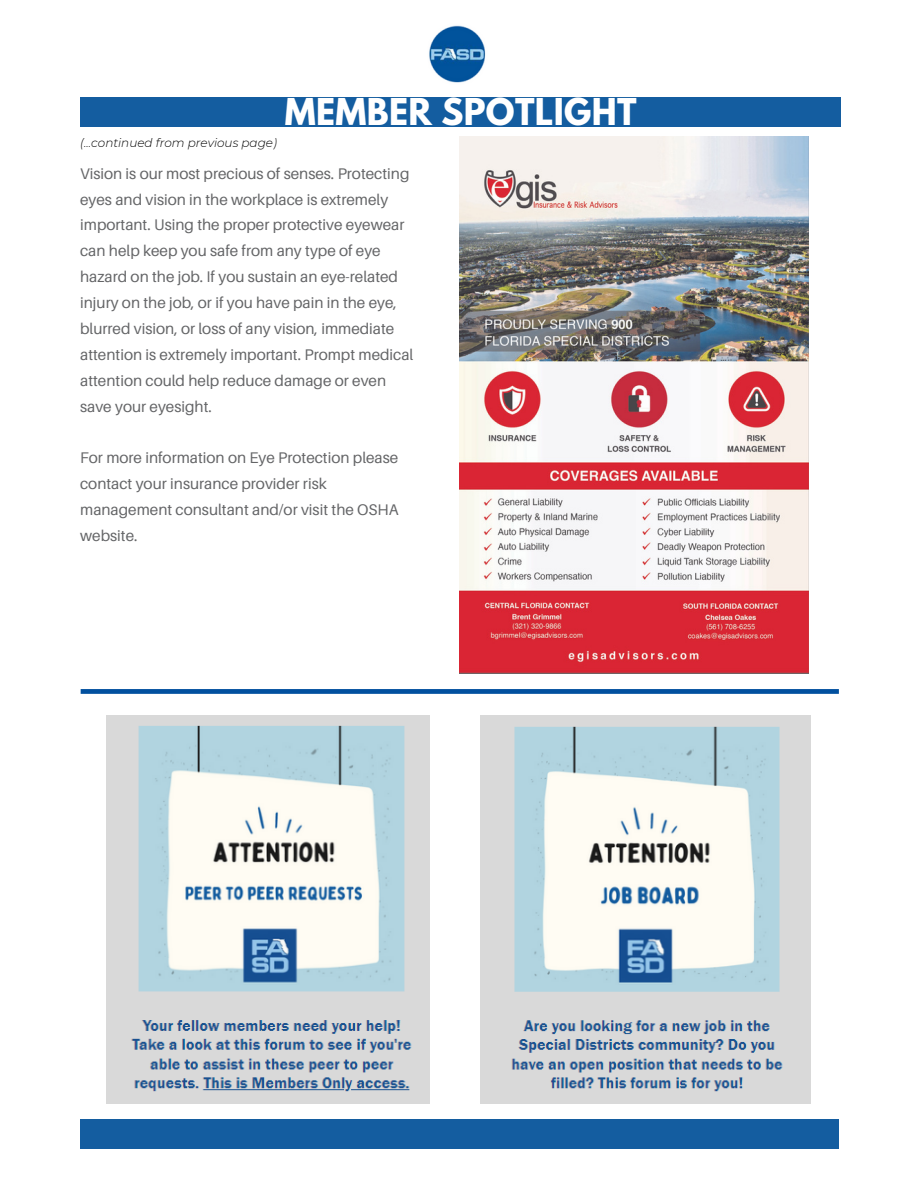
<style>
.page{position:relative;width:918px;height:1188px;background:#fff}
.page>*{position:absolute;margin:0;border:0;box-sizing:border-box;transform-origin:0 0}
.t1{font:700 32.85px "League Spartan";letter-spacing:.01em;color:#fff}
.t2{font:15.45px/25.8px "Aileron";color:#646567}
.t3{font:italic 300 12px "Montserrat";color:#000}
</style>
<div class="page">
<img style="left:429px;top:25px;width:57px;height:58px">
<div style="left:80px;top:97px;width:761px;height:30px;background:#145da0"></div>
<div style="left:81px;top:1119px;width:758px;height:29px;background:#145da0"></div>
<img style="left:106px;top:716px;width:323px;height:388px">
<img style="left:480px;top:716px;width:331px;height:388px">
<div style="left:81px;top:689px;width:758px;height:5px;background:#02509f"></div>
<img style="left:459px;top:137px;width:350px;height:536px">
<p class="t1" style="left:285px;top:96px;width:353px">MEMBER SPOTLIGHT</p>
<p class="t3" style="left:80px;top:136px;width:198px">(...continued from previous page)</p>
<p class="t2" style="left:80px;top:160px;width:335px">Vision is our most precious of senses. Protecting eyes and vision in the workplace is extremely important. Using the proper protective eyewear can help keep you safe from any type of eye hazard on the job. If you sustain an eye-related injury on the job, or if you have pain in the eye, blurred vision, or loss of any vision, immediate attention is extremely important. Prompt medical attention could help reduce damage or even save your eyesight.</p>
<p class="t2" style="left:80px;top:445px;width:320px">For more information on Eye Protection please contact your insurance provider risk management consultant and/or visit the OSHA website.</p>
</div>
